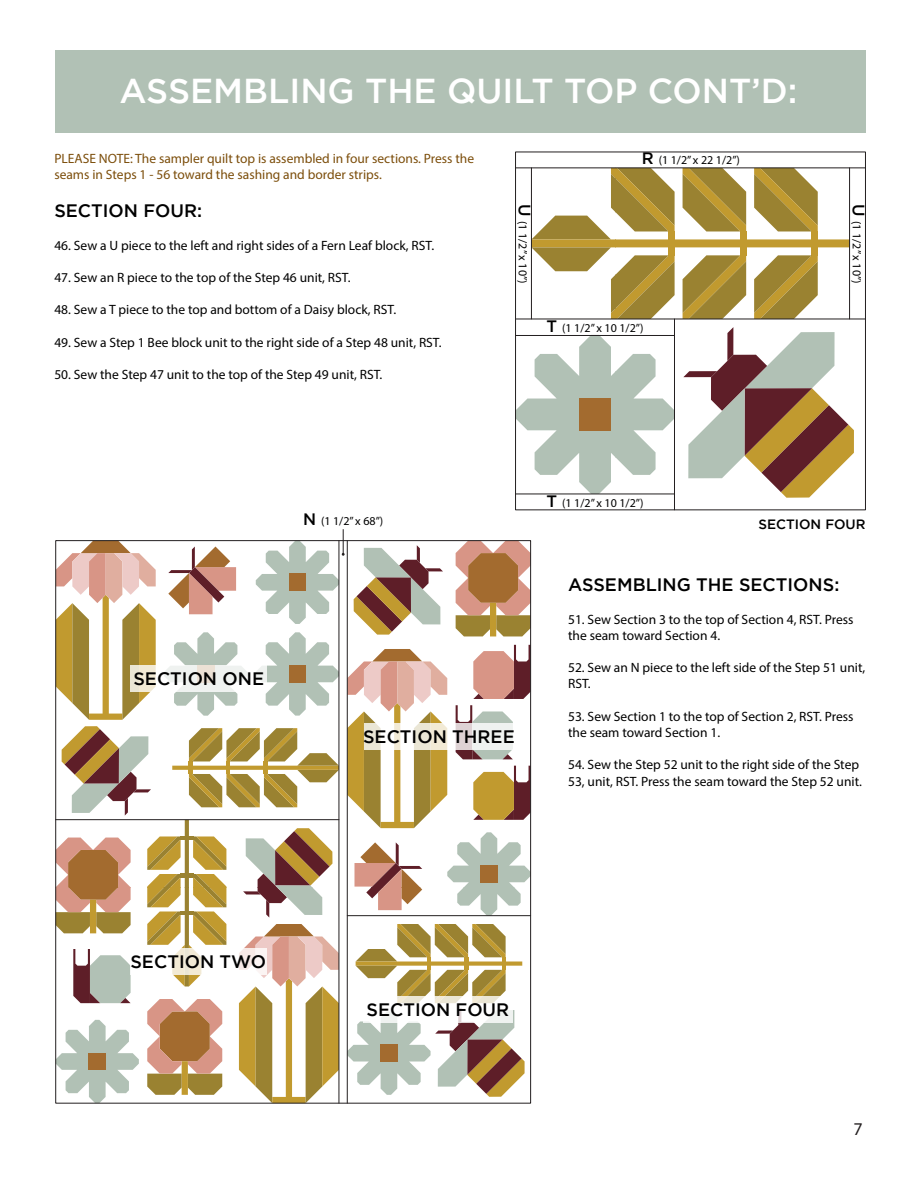
<style>
.page{position:relative;width:918px;height:1188px;background:#fff}
.page>*{position:absolute;margin:0;border:0;box-sizing:border-box;transform-origin:0 0}
.t1{font:500 34.5px "Gotham";color:#fff}
.t2{font:500 18px "Gotham";color:#000}
.t3{font:18px "Myriad Pro";color:#231f20}
.t4{font:13.5px/16.2px "Myriad Pro";color:#000}
.t5{font:13.5px/16.2px "Myriad Pro";color:#7c4e0b}
.t6{font:500 13.5px "Gotham";color:#000}
.t7{font:12px "Myriad Pro";color:#000}
.s1{font-family:"Gotham";font-weight:500;font-size:16.5px}
</style>
<div class="page">
<svg style="left:456px;top:542px;width:73px;height:94px;background:#bf9166"></svg>
<svg style="left:265px;top:632px;width:74px;height:84px"></svg>
<div style="left:289px;top:666px;width:17px;height:16px;background:#a36b2f"></div>
<svg style="left:57px;top:542px;width:99px;height:178px"></svg>
<svg style="left:168px;top:547px;width:68px;height:67px"></svg>
<svg style="left:174px;top:632px;width:64px;height:84px"></svg>
<svg style="left:348px;top:924px;width:177px;height:173px"></svg>
<svg style="left:348px;top:645px;width:181px;height:270px"></svg>
<svg style="left:354px;top:545px;width:89px;height:90px"></svg>
<svg style="left:57px;top:726px;width:282px;height:376px"></svg>
<hr style="left:339px;top:541px;width:1px;height:562px;background:#231f20">
<hr style="left:347px;top:541px;width:1px;height:562px;background:#231f20">
<hr style="left:347px;top:915px;width:184px;height:1px;background:#231f20">
<hr style="left:56px;top:819px;width:283px;height:1px;background:#231f20">
<div style="left:56px;top:50px;width:810px;height:82px;background:#b1c1b5"></div>
<svg style="left:515px;top:151px;width:351px;height:360px"></svg>
<hr style="left:531px;top:168px;width:1px;height:151px;background:#231f20">
<hr style="left:516px;top:167px;width:349px;height:1px;background:#231f20">
<hr style="left:849px;top:168px;width:1px;height:151px;background:#231f20">
<hr style="left:516px;top:319px;width:350px;height:1px;background:#231f20">
<hr style="left:674px;top:319px;width:1px;height:191px;background:#231f20">
<hr style="left:516px;top:494px;width:159px;height:1px;background:#231f20">
<hr style="left:515px;top:335px;width:159px;height:1px;background:#231f20">
<svg style="left:256px;top:529px;width:89px;height:95px"></svg>
<svg style="left:131px;top:666px;width:136px;height:26px;fill:#eff2f0"></svg>
<svg style="left:130px;top:948px;width:136px;height:27px"></svg>
<svg style="left:364px;top:723px;width:150px;height:26px"></svg>
<svg style="left:363px;top:997px;width:150px;height:26px"></svg>
<h1 class="t1" style="left:119px;top:71px;width:679px">ASSEMBLING THE QUILT TOP CONT’D:</h1>
<p class="t5" style="left:54px;top:150px;width:421px">PLEASE NOTE: The sampler quilt top is assembled in four sections. Press the seams in Steps 1 - 56 toward the sashing and border strips.</p>
<h2 class="t2" style="left:54px;top:201px;width:149px">SECTION FOUR:</h2>
<p class="t4" style="left:54px;top:237px;width:381px">46. Sew a U piece to the left and right sides of a Fern Leaf block, RST.</p>
<p class="t4" style="left:54px;top:269px;width:298px">47. Sew an R piece to the top of the Step 46 unit, RST.</p>
<p class="t4" style="left:54px;top:301px;width:343px">48. Sew a T piece to the top and bottom of a Daisy block, RST.</p>
<p class="t4" style="left:54px;top:334px;width:389px">49. Sew a Step 1 Bee block unit to the right side of a Step 48 unit, RST.</p>
<p class="t4" style="left:54px;top:366px;width:330px">50. Sew the Step 47 unit to the top of the Step 49 unit, RST.</p>
<p class="t7" style="left:530px;top:204px;width:81px;rotate:90deg"><span class="s1">U</span> (1 1/2” x 10”)</p>
<p class="t7" style="left:642px;top:153px;width:100px"><span class="s1">R</span> (1 1/2” x 22 1/2”)</p>
<p class="t7" style="left:547px;top:321px;width:98px"><span class="s1">T</span> (1 1/2” x 10 1/2”)</p>
<p class="t7" style="left:547px;top:495px;width:98px"><span class="s1">T</span> (1 1/2” x 10 1/2”)</p>
<p class="t7" style="left:864px;top:204px;width:81px;rotate:90deg"><span class="s1">U</span> (1 1/2” x 10”)</p>
<p class="t7" style="left:303px;top:513px;width:82px"><span class="s1">N</span> (1 1/2” x 68”)</p>
<h2 class="t2" style="left:133px;top:668px;width:132px">SECTION ONE</h2>
<h2 class="t2" style="left:363px;top:726px;width:153px">SECTION THREE</h2>
<p class="t6" style="left:758px;top:516px;width:109px">SECTION FOUR</p>
<h2 class="t2" style="left:568px;top:575px;width:273px">ASSEMBLING THE SECTIONS:</h2>
<p class="t4" style="left:568px;top:611px;width:287px">51. Sew Section 3 to the top of Section 4, RST. Press the seam toward Section 4.</p>
<p class="t4" style="left:568px;top:659px;width:299px">52. Sew an N piece to the left side of the Step 51 unit,<br>RST.</p>
<p class="t4" style="left:568px;top:708px;width:287px">53. Sew Section 1 to the top of Section 2, RST. Press the seam toward Section 1.</p>
<p class="t4" style="left:568px;top:757px;width:295px">54. Sew the Step 52 unit to the right side of the Step<br>53, unit, RST. Press the seam toward the Step 52 unit.</p>
<h2 class="t2" style="left:130px;top:951px;width:137px">SECTION TWO</h2>
<h2 class="t2" style="left:367px;top:999px;width:144px">SECTION FOUR</h2>
<h2 class="t3" style="left:853px;top:1117px;width:11px">7</h2>
</div>
